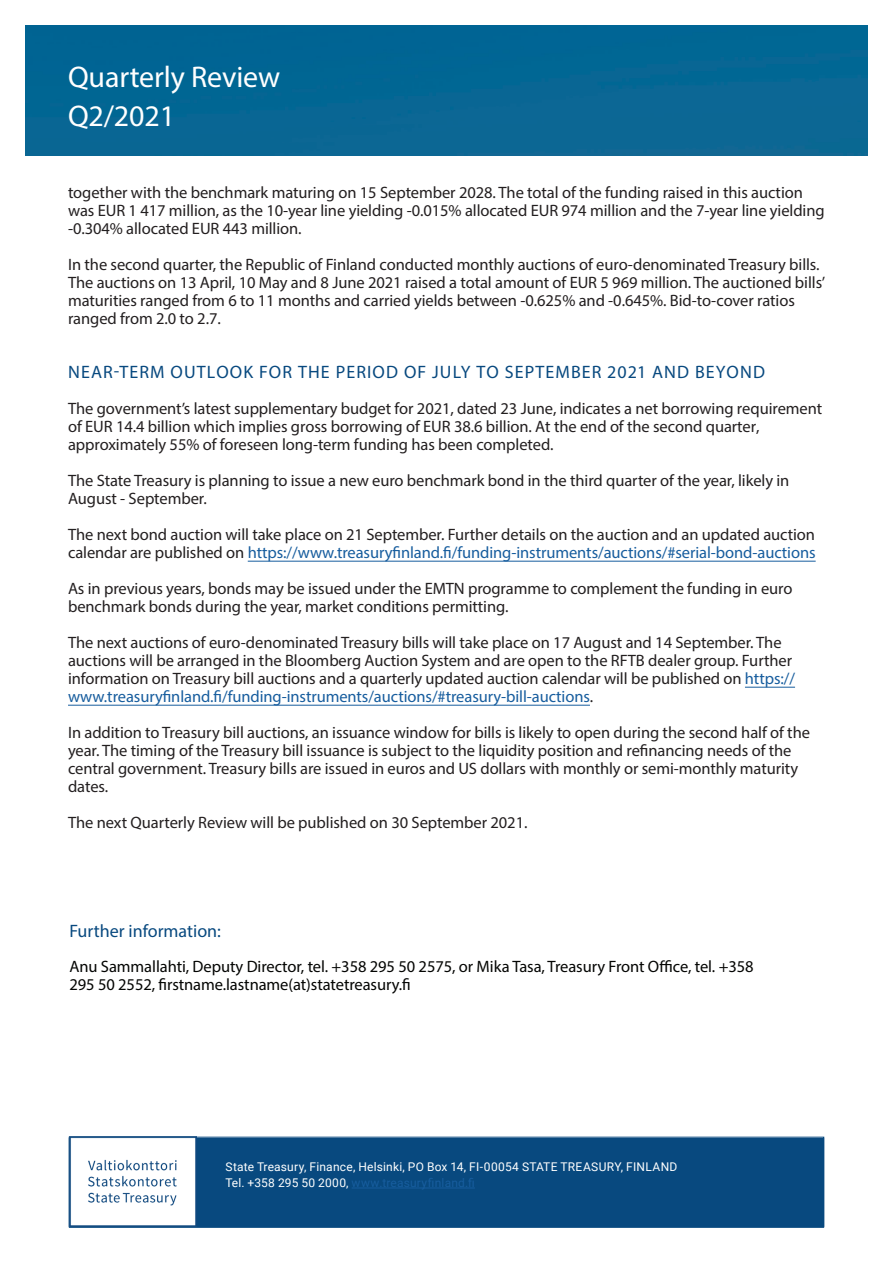
<style>
.page{position:relative;width:893px;height:1263px;background:#fff}
.page>*{position:absolute;margin:0;border:0;box-sizing:border-box;transform-origin:0 0}
.t1{font:30px/39px "Myriad Pro";letter-spacing:-.005em;color:#fff}
.t2{font:18px "Myriad Pro";letter-spacing:.06em;color:#08497f}
.t3{font:18px "Myriad Pro";color:#08497f}
.t4{font:16.5px/18px "Myriad Pro";letter-spacing:-.005em;color:#231f20}
.t5{font:16.5px/18px "Myriad Pro";letter-spacing:-.005em;color:#040503}
.t6{font:12px/15.8px "Roboto";letter-spacing:.015em;color:#fff}
.s1{color:#175d9e}
</style>
<div class="page">
<div style="left:69px;top:1138px;width:755px;height:90px;background:#08497f;border:2px solid #08497f"></div>
<img style="left:26px;top:26px;width:841px;height:130px">
<div style="left:69px;top:1137px;width:755px;height:90px;border:1px solid #08497f"></div>
<hr style="left:352px;top:1188px;width:123px;height:1px;background:#175d9e">
<img style="left:69px;top:1137px;width:128px;height:90px">
<hr style="left:248px;top:561px;width:568px;height:1px;background:#175d9e">
<hr style="left:745px;top:687px;width:50px;height:1px;background:#175d9e">
<hr style="left:68px;top:705px;width:522px;height:1px;background:#175d9e">
<h1 class="t1" style="left:68px;top:56px;width:214px">Quarterly Review<br>Q2/2021</h1>
<p class="t4" style="left:68px;top:183px;width:758px">together with the benchmark maturing on 15 September 2028. The total of the funding raised in this auction was EUR 1 417 million, as the 10-year line yielding -0.015% allocated EUR 974 million and the 7-year line yielding -0.304% allocated EUR 443 million.</p>
<p class="t4" style="left:68px;top:255px;width:759px">In the second quarter, the Republic of Finland conducted monthly auctions of euro-denominated Treasury bills.<br>The auctions on 13 April, 10 May and 8 June 2021 raised a total amount of EUR 5 969 million. The auctioned bills’ maturities ranged from 6 to 11 months and carried yields between -0.625% and -0.645%. Bid-to-cover ratios ranged from 2.0 to 2.7.</p>
<p class="t2" style="left:68px;top:361px;width:698px">NEAR-TERM OUTLOOK FOR THE PERIOD OF JULY TO SEPTEMBER 2021 AND BEYOND</p>
<p class="t4" style="left:68px;top:399px;width:756px">The government’s latest supplementary budget for 2021, dated 23 June, indicates a net borrowing requirement of EUR 14.4 billion which implies gross borrowing of EUR 38.6 billion. At the end of the second quarter, approximately 55% of foreseen long-term funding has been completed.</p>
<p class="t4" style="left:68px;top:471px;width:723px">The State Treasury is planning to issue a new euro benchmark bond in the third quarter of the year, likely in<br>August - September.</p>
<p class="t4" style="left:68px;top:525px;width:749px">The next bond auction will take place on 21 September. Further details on the auction and an updated auction calendar are published on <span class="s1">https://www.treasuryfinland.fi/funding-instruments/auctions/#serial-bond-auctions</span></p>
<p class="t4" style="left:68px;top:579px;width:726px">As in previous years, bonds may be issued under the EMTN programme to complement the funding in euro benchmark bonds during the year, market conditions permitting.</p>
<p class="t4" style="left:68px;top:633px;width:728px">The next auctions of euro-denominated Treasury bills will take place on 17 August and 14 September. The auctions will be arranged in the Bloomberg Auction System and are open to the RFTB dealer group. Further information on Treasury bill auctions and a quarterly updated auction calendar will be published on <span class="s1">https:// www.treasuryfinland.fi/funding-instruments/auctions/#treasury-bill-auctions</span>.</p>
<p class="t4" style="left:68px;top:723px;width:743px">In addition to Treasury bill auctions, an issuance window for bills is likely to open during the second half of the year. The timing of the Treasury bill issuance is subject to the liquidity position and refinancing needs of the central government. Treasury bills are issued in euros and US dollars with monthly or semi-monthly maturity dates.</p>
<p class="t4" style="left:68px;top:813px;width:461px">The next Quarterly Review will be published on 30 September 2021.</p>
<p class="t3" style="left:70px;top:920px;width:153px">Further information:</p>
<p class="t5" style="left:70px;top:957px;width:686px">Anu Sammallahti, Deputy Director, tel. +358 295 50 2575, or Mika Tasa, Treasury Front Office, tel. +358<br>295 50 2552, firstname.lastname(at)statetreasury.fi</p>
<p class="t6" style="left:225px;top:1159px;width:454px">State Treasury, Finance, Helsinki, PO Box 14, FI-00054 STATE TREASURY, FINLAND<br>Tel. +358 295 50 2000, <span class="s1">www.treasuryfinland.fi</span></p>
</div>
